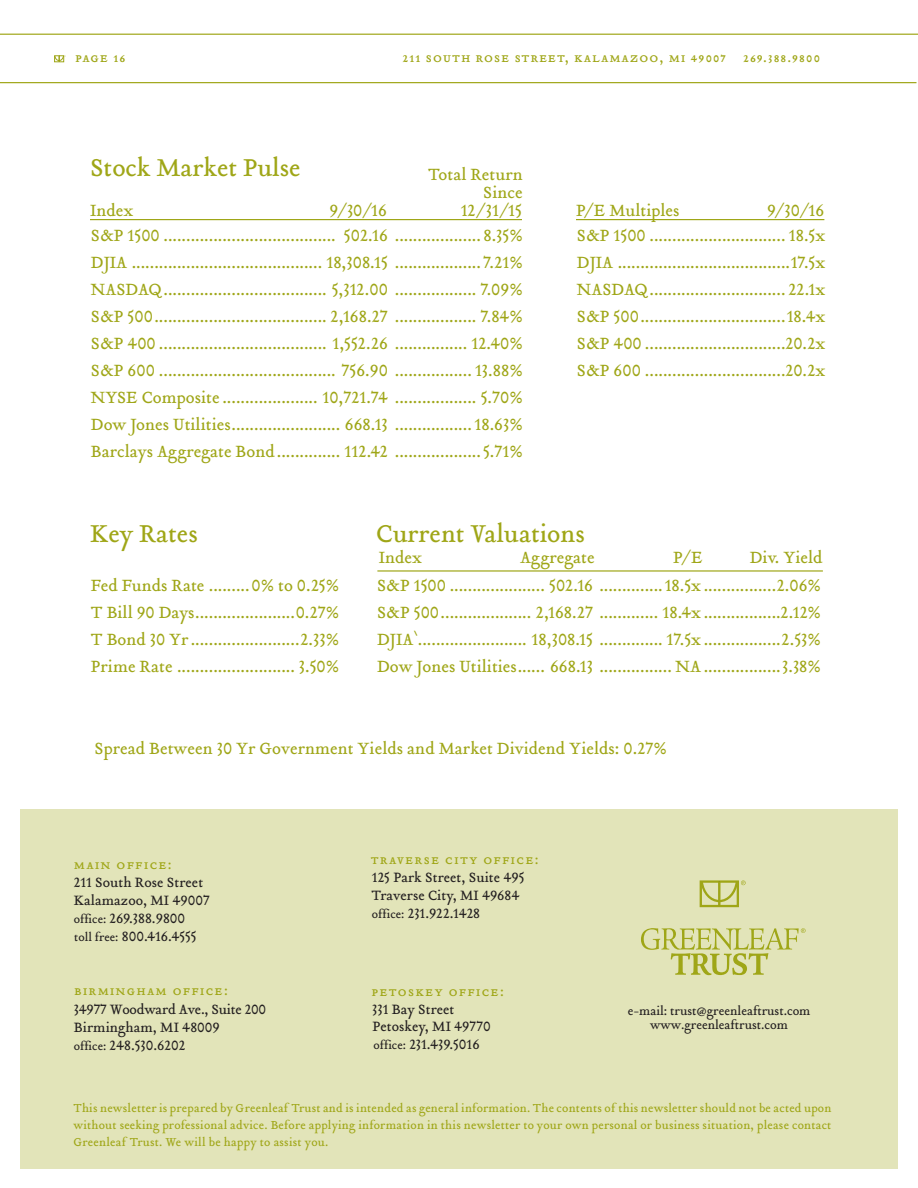
<style>
.page{position:relative;width:918px;height:1188px;background:#fff}
.page>*{position:absolute;margin:0;border:0;box-sizing:border-box;transform-origin:0 0}
.t1{font:27px "Tribute Roman";letter-spacing:-.005em;color:#9fa617}
.t2{font:18px/27px "Tribute Roman";color:#9fa617;text-align:justify}
.t3{font:15px/18px "Tribute Roman";color:#231f20}
.t4{font:15px "Tribute Roman Small Caps";letter-spacing:.1em;color:#9fa617}
.t5{font:15px "Tribute Roman Small Caps";letter-spacing:.075em;color:#9fa617}
.t6{font:13.5px "Tribute Roman";letter-spacing:-.005em;color:#231f20}
.t7{font:12.75px/17.2px "Tribute Roman";letter-spacing:.015em;color:#9fa617;text-align:justify}
.s1{font-size:12.75px}
</style>
<div class="page">
<div style="left:20px;top:809px;width:878px;height:360px;background:#e2e4b9"></div>
<div style="left:700px;top:880px;width:39px;height:27px;border:2px solid #9fa617"></div>
<svg style="left:641px;top:928px;width:165px;height:47px"></svg>
<svg style="left:699px;top:880px;width:47px;height:26px"></svg>
<svg style="left:54px;top:55px;width:12px;height:7px"></svg>
<hr style="left:0;top:34px;width:918px;height:1px;background:#9fa617">
<hr style="left:0;top:82px;width:916px;height:1px;background:#9fa617">
<hr style="left:90px;top:219px;width:432px;height:1px;background:#9fa617">
<hr style="left:576px;top:219px;width:248px;height:1px;background:#9fa617">
<hr style="left:377px;top:570px;width:446px;height:2px;background:#9fa617">
<p class="t4" style="left:75px;top:47px;width:52px">page 16</p>
<p class="t5" style="left:403px;top:47px;width:419px">211 south rose street, kalamazoo, mi 49007 269.388.9800</p>
<h1 class="t1" style="left:90px;top:149px;width:212px">Stock Market Pulse</h1>
<p class="t2" style="left:428px;top:165px;width:96px;line-height:18px;text-align:right">Total Return<br>Since</p>
<p class="t2" style="left:90px;top:197px;width:45px">Index</p>
<p class="t2" style="left:330px;top:197px;width:59px">9/30/16</p>
<p class="t2" style="left:461px;top:197px;width:63px">12/31/15</p>
<p class="t2" style="left:576px;top:197px;width:105px">P/E Multiples</p>
<p class="t2" style="left:767px;top:197px;width:59px">9/30/16</p>
<p class="t2" style="left:91px;top:222px;width:434px">S&amp;P 1500 ...................................... 502.16 ................... 8.35% DJIA .......................................... 18,308.15 ................... 7.21% NASDAQ.................................... 5,312.00 .................. 7.09% S&amp;P 500...................................... 2,168.27 .................. 7.84% S&amp;P 400 ..................................... 1,552.26 ................ 12.40% S&amp;P 600 ....................................... 756.90 ................. 13.88% NYSE Composite ..................... 10,721.74 .................. 5.70% Dow Jones Utilities........................ 668.13 .................18.63% Barclays Aggregate Bond.............. 112.42 ...................5.71%</p>
<p class="t2" style="left:577px;top:222px;width:250px">S&amp;P 1500 .............................. 18.5x DJIA ......................................17.5x NASDAQ.............................. 22.1x S&amp;P 500................................18.4x S&amp;P 400 ...............................20.2x S&amp;P 600 ...............................20.2x</p>
<h1 class="t1" style="left:90px;top:516px;width:109px">Key Rates</h1>
<h1 class="t1" style="left:376px;top:516px;width:210px">Current Valuations</h1>
<p class="t2" style="left:379px;top:543px;width:45px">Index</p>
<p class="t2" style="left:520px;top:543px;width:76px">Aggregate</p>
<p class="t2" style="left:673px;top:543px;width:31px">P/E</p>
<p class="t2" style="left:750px;top:543px;width:74px">Div. Yield</p>
<p class="t2" style="left:91px;top:572px;width:250px">Fed Funds Rate .........0% to 0.25% T Bill 90 Days......................0.27% T Bond 30 Yr........................2.33% Prime Rate .......................... 3.50%</p>
<p class="t2" style="left:377px;top:572px;width:446px">S&amp;P 1500 ..................... 502.16 ..............18.5x ................2.06% S&amp;P 500.................... 2,168.27 ............. 18.4x .................2.12% DJIA`........................ 18,308.15 .............. 17.5x .................2.53% Dow Jones Utilities...... 668.13 ................ NA.................3.38%</p>
<p class="t2" style="left:95px;top:735px;width:574px">Spread Between 30 Yr Government Yields and Market Dividend Yields: 0.27%</p>
<p class="t4" style="left:74px;top:855px;width:99px">main office:</p>
<p class="t3" style="left:74px;top:873px;width:137px">211 South Rose Street<br>Kalamazoo, MI 49007 <span class="s1">office:</span> 269.388.9800<br><span class="s1">toll free:</span> 800.416.4555</p>
<p class="t4" style="left:75px;top:980px;width:155px">birmingham office:</p>
<p class="t3" style="left:74px;top:1000px;width:194px">34977 Woodward Ave., Suite 200<br>Birmingham, MI 48009<br><span class="s1">office:</span> 248.530.6202</p>
<p class="t4" style="left:371px;top:849px;width:169px">traverse city office:</p>
<p class="t3" style="left:372px;top:868px;width:155px">125 Park Street, Suite 495<br>Traverse City, MI 49684 <span class="s1">office:</span> 231.922.1428</p>
<p class="t4" style="left:372px;top:981px;width:134px">petoskey office:</p>
<p class="t3" style="left:372px;top:1000px;width:120px">331 Bay Street<br>Petoskey, MI 49770 <span class="s1">office:</span> 231.439.5016</p>
<p class="t6" style="left:628px;top:1002px;width:184px">e-mail: trust@greenleaftrust.com</p>
<p class="t6" style="left:650px;top:1016px;width:139px">www.greenleaftrust.com</p>
<p class="t7" style="left:73px;top:1099px;width:760px">This newsletter is prepared by Greenleaf Trust and is intended as general information. The contents of this newsletter should not be acted upon without seeking professional advice. Before applying information in this newsletter to your own personal or business situation, please contact Greenleaf Trust. We will be happy to assist you.</p>
</div>
